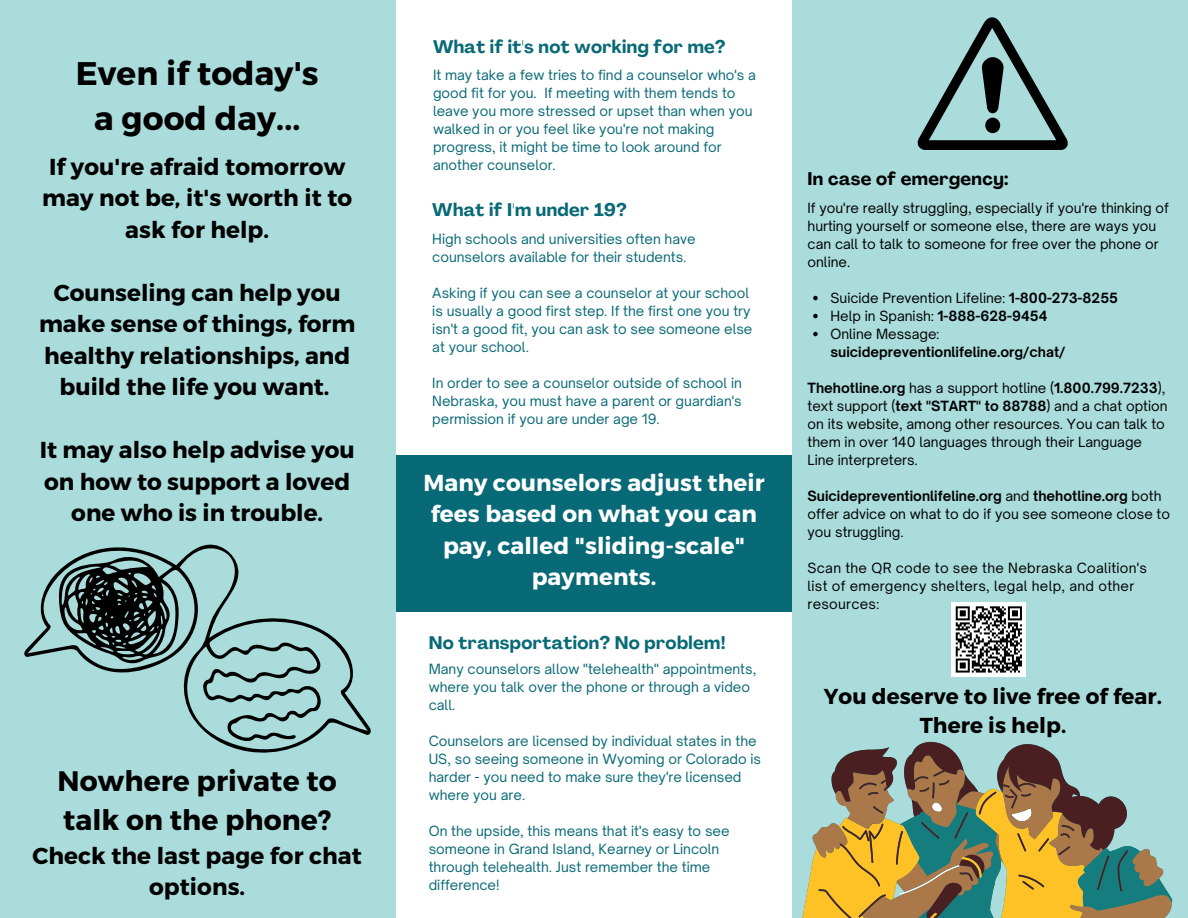
<style>
.page{position:relative;width:1188px;height:918px;background:#aadcdc}
.page>*{position:absolute;margin:0;border:0;box-sizing:border-box;transform-origin:0 0}
.t1{font:700 32.7px/45px "Montserrat";letter-spacing:.005em;color:#000;text-align:center}
.t2{font:700 28.2px/39.3px "Montserrat";letter-spacing:.005em;color:#000}
.t3{font:700 23.1px/31.5px "Montserrat";color:#000;text-align:center}
.t4{font:700 23.1px/31.5px "Montserrat";letter-spacing:.005em;color:#fff;text-align:center}
.t5{font:700 21.6px/29.2px "Montserrat";letter-spacing:.005em;color:#000;text-align:center}
.t6{font:700 18px "Agrandir";letter-spacing:.02em;color:#086977}
.t7{font:700 18px "Agrandir";letter-spacing:.02em;color:#000}
.t8{font:13.5px/18px "Open Sauce One";color:#086977}
.t9{font:13.5px/18px "Open Sauce One";color:#000}
.t10{font:13.5px/18px "Open Sauce One";letter-spacing:.02em;color:#000}
.t11{font:700 13.5px "Open Sauce One";color:#000}
.s1{font-weight:700}
</style>
<div class="page">
<svg style="left:813px;top:296px;width:5px;height:4px"></svg>
<svg style="left:813px;top:314px;width:5px;height:4px"></svg>
<svg style="left:813px;top:332px;width:5px;height:4px"></svg>
<svg style="left:917px;top:17px;width:151px;height:133px"></svg>
<div style="left:396px;top:0;width:396px;height:918px;background:#fff"></div>
<svg style="left:1145px;top:848px;width:27px;height:70px"></svg>
<svg style="left:802px;top:742px;width:343px;height:176px"></svg>
<div style="left:952px;top:602px;width:74px;height:75px;background:#fff"></div>
<svg style="left:955px;top:606px;width:67px;height:67px"></svg>
<svg style="left:24px;top:545px;width:347px;height:208px"></svg>
<div style="left:396px;top:455px;width:396px;height:156px;background:#086977"></div>
<h1 class="t1" style="left:76px;top:49px;width:245px">Even if today's a good day...</h1>
<h3 class="t3" style="left:42px;top:149px;width:312px">If you're afraid tomorrow may not be, it's worth it to ask for help.</h3>
<h3 class="t3" style="left:39px;top:275px;width:318px">Counseling can help you make sense of things, form healthy relationships, and build the life you want.</h3>
<h3 class="t3" style="left:40px;top:433px;width:317px">It may also help advise you on how to support a loved one who is in trouble.</h3>
<h2 class="t2" style="left:58px;top:760px;width:281px">Nowhere private to talk on the phone?</h2>
<h3 class="t3" style="left:32px;top:839px;width:331px">Check the last page for chat options.</h3>
<h3 class="t6" style="left:433px;top:39px;width:294px">What if it's not working for me?</h3>
<p class="t8" style="left:433px;top:66px;width:324px">It may take a few tries to find a counselor who's a good fit for you. If meeting with them tends to leave you more stressed or upset than when you walked in or you feel like you're not making progress, it might be time to look around for another counselor.</p>
<h3 class="t6" style="left:432px;top:203px;width:196px">What if I'm under 19?</h3>
<p class="t8" style="left:432px;top:230px;width:265px">High schools and universities often have counselors available for their students.</p>
<p class="t8" style="left:432px;top:284px;width:322px">Asking if you can see a counselor at your school is usually a good first step. If the first one you try isn't a good fit, you can ask to see someone else at your school.</p>
<p class="t8" style="left:432px;top:374px;width:311px;text-align:justify">In order to see a counselor outside of school in Nebraska, you must have a parent or guardian's permission if you are under age 19.</p>
<h3 class="t4" style="left:423px;top:466px;width:343px">Many counselors adjust their fees based on what you can pay, called "sliding-scale" payments.</h3>
<h3 class="t6" style="left:429px;top:635px;width:298px">No transportation? No problem!</h3>
<p class="t8" style="left:429px;top:659px;width:329px">Many counselors allow "telehealth" appointments, where you talk over the phone or through a video call.</p>
<p class="t8" style="left:429px;top:731px;width:334px">Counselors are licensed by individual states in the US, so seeing someone in Wyoming or Colorado is harder - you need to make sure they're licensed where you are.</p>
<p class="t8" style="left:429px;top:821px;width:302px">On the upside, this means that it's easy to see someone in Grand Island, Kearney or Lincoln through telehealth. Just remember the time difference!</p>
<h3 class="t7" style="left:808px;top:172px;width:202px">In case of emergency:</h3>
<p class="t9" style="left:808px;top:198px;width:363px">If you're really struggling, especially if you're thinking of hurting yourself or someone else, there are ways you can call to talk to someone for free over the phone or online.</p>
<p class="t9" style="left:830px;top:288px;width:289px">Suicide Prevention Lifeline: <span class="s1">1-800-273-8255<br></span>Help in Spanish: <span class="s1">1-888-628-9454<br></span>Online Message:</p>
<p class="t11" style="left:830px;top:343px;width:237px">suicidepreventionlifeline.org/chat/</p>
<p class="t9" style="left:808px;top:378px;width:362px"><span class="s1">Thehotline.org</span> has a support hotline (<span class="s1">1.800.799.7233</span>), text support (<span class="s1">text "START" to 88788</span>) and a chat option on its website, among other resources. You can talk to them in over 140 languages through their Language Line interpreters.</p>
<p class="t9" style="left:808px;top:486px;width:364px"><span class="s1">Suicidepreventionlifeline.org</span> and <span class="s1">thehotline.org</span> both offer advice on what to do if you see someone close to you struggling.</p>
<p class="t10" style="left:808px;top:558px;width:341px">Scan the QR code to see the Nebraska Coalition's list of emergency shelters, legal help, and other resources:</p>
<h3 class="t5" style="left:824px;top:681px;width:340px">You deserve to live free of fear.<br>There is help.</h3>
</div>
